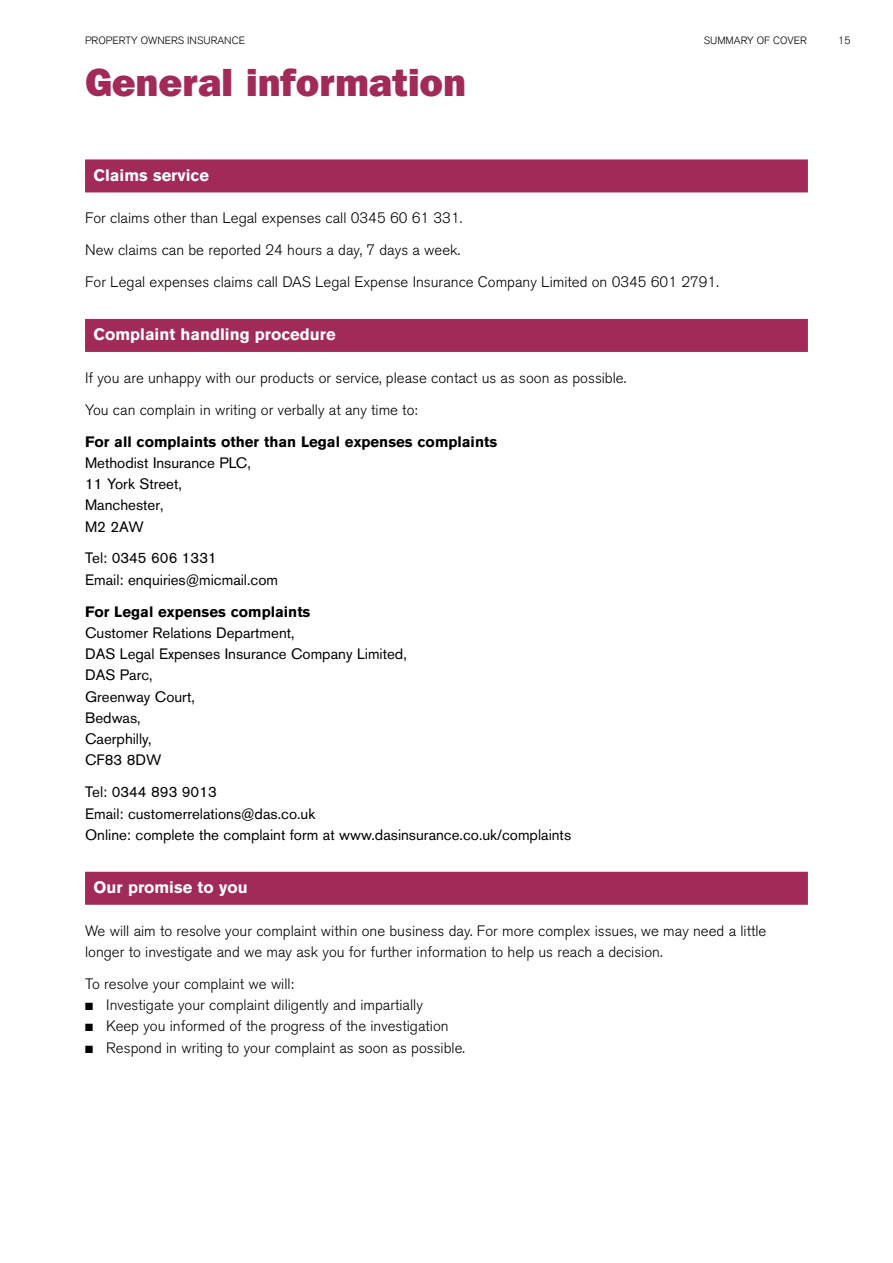
<style>
.page{position:relative;width:893px;height:1263px;background:#fff}
.page>*{position:absolute;margin:0;border:0;box-sizing:border-box;transform-origin:0 0}
.t1{font:800 39px "Franklin Gothic IT Cby BT";color:#a22a58}
.t2{font:700 16.5px "Akzidenz Grotesk BQ";color:#fff}
.t3{font:300 15px/32px "Akzidenz Grotesk BQ";color:#000}
.t4{font:15px/21.3px "Akzidenz Grotesk BQ";color:#000}
.t5{font:700 15px "Akzidenz Grotesk BQ";color:#000}
.t6{font:300 10.5px "Akzidenz Grotesk BQ";color:#000}
</style>
<div class="page">
<div style="left:85px;top:159px;width:723px;height:33px;background:#a22a58"></div>
<div style="left:85px;top:319px;width:723px;height:33px;background:#a22a58"></div>
<div style="left:85px;top:872px;width:723px;height:33px;background:#a22a58"></div>
<p class="t6" style="left:85px;top:34px;width:161px">PROPERTY OWNERS INSURANCE</p>
<p class="t6" style="left:704px;top:34px;width:105px">SUMMARY OF COVER</p>
<p class="t6" style="left:838px;top:34px;width:14px">15</p>
<h1 class="t1" style="left:85px;top:57px;width:383px">General information</h1>
<p class="t2" style="left:94px;top:165px;width:117px">Claims service</p>
<p class="t3" style="left:85px;top:202px;width:635px">For claims other than Legal expenses call 0345 60 61 331.<br>New claims can be reported 24 hours a day, 7 days a week.<br>For Legal expenses claims call DAS Legal Expense Insurance Company Limited on 0345 601 2791.</p>
<p class="t2" style="left:94px;top:325px;width:244px">Complaint handling procedure</p>
<p class="t3" style="left:85px;top:362px;width:543px">If you are unhappy with our products or service, please contact us as soon as possible.<br>You can complain in writing or verbally at any time to:</p>
<p class="t5" style="left:85px;top:433px;width:414px">For all complaints other than Legal expenses complaints</p>
<p class="t4" style="left:85px;top:452px;width:167px">Methodist Insurance PLC,<br>11 York Street,<br>Manchester,<br>M2 2AW</p>
<p class="t4" style="left:85px;top:547px;width:194px">Tel: 0345 606 1331<br>Email: enquiries@micmail.com</p>
<p class="t5" style="left:85px;top:603px;width:227px">For Legal expenses complaints</p>
<p class="t4" style="left:85px;top:622px;width:323px">Customer Relations Department,<br>DAS Legal Expenses Insurance Company Limited,<br>DAS Parc,<br>Greenway Court,<br>Bedwas,<br>Caerphilly,<br>CF83 8DW</p>
<p class="t4" style="left:85px;top:781px;width:488px">Tel: 0344 893 9013<br>Email: customerrelations@das.co.uk<br>Online: complete the complaint form at www.dasinsurance.co.uk/complaints</p>
<p class="t2" style="left:94px;top:878px;width:156px">Our promise to you</p>
<p class="t3" style="left:85px;top:920px;width:683px;line-height:21.3px">We will aim to resolve your complaint within one business day. For more complex issues, we may need a little longer to investigate and we may ask you for further information to help us reach a decision.</p>
<p class="t3" style="left:85px;top:968px;width:210px">To resolve your complaint we will:</p>
<p class="t3" style="left:85px;top:989px;width:339px">■ Investigate your complaint diligently and impartially</p>
<p class="t3" style="left:85px;top:1010px;width:365px">■ Keep you informed of the progress of the investigation</p>
<p class="t3" style="left:85px;top:1032px;width:381px">■ Respond in writing to your complaint as soon as possible.</p>
</div>
